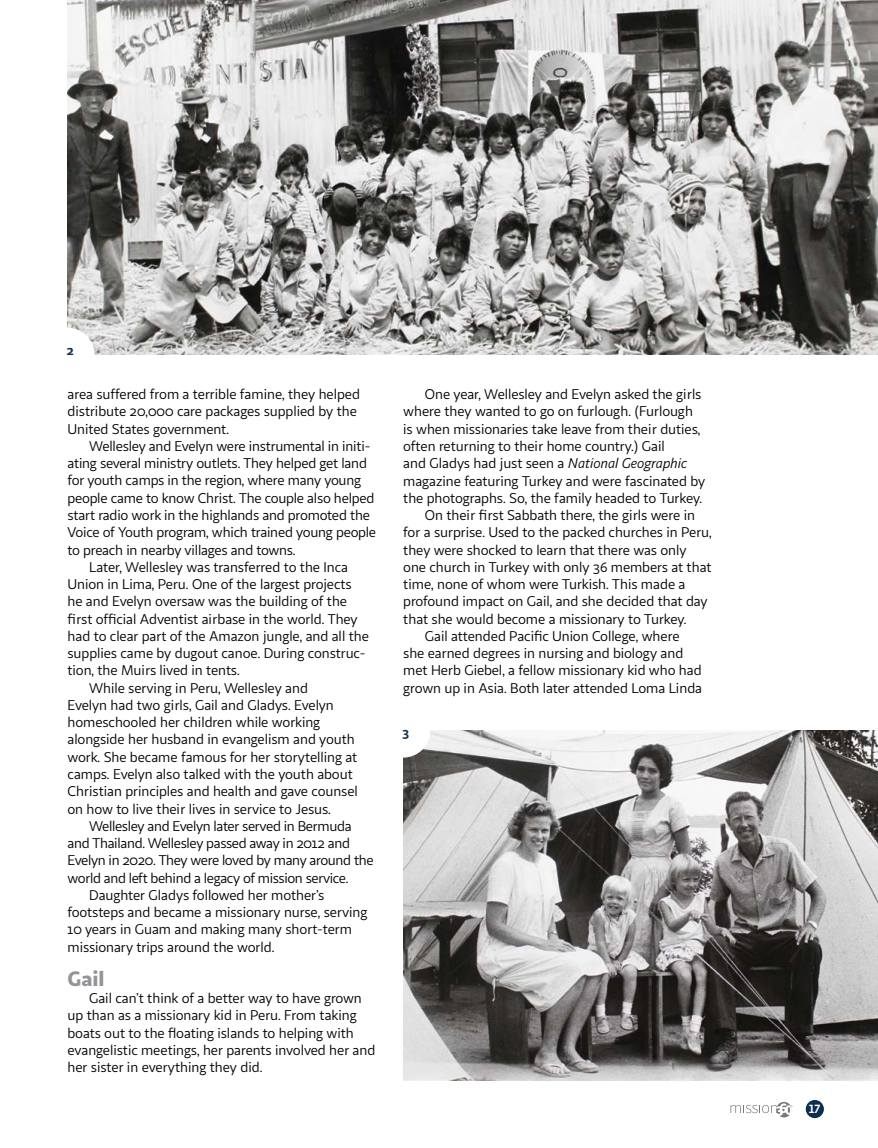
<style>
.page{position:relative;width:878px;height:1148px;background:#fff}
.page>*{position:absolute;margin:0;border:0;box-sizing:border-box;transform-origin:0 0}
.t1{font:900 21px "Sana Sans";color:#929497}
.t2{font:14.25px/17.2px "Sana Sans";letter-spacing:-.01em;color:#000}
.t3{font:14.25px "Sana Sans";letter-spacing:-.03em;color:#000}
.t4{font:700 13.5px "Sana Sans";color:#0e2e51}
.t5{font:700 12px "Sana Sans";color:#fff}
.s1{font-style:italic}
</style>
<div class="page">
<div style="left:806px;top:1100px;width:17px;height:17px;background:#0e2e51;border-radius:50%"></div>
<div style="left:805px;top:1099px;width:18px;height:19px;border:2px solid #0e2e51;border-radius:50%"></div>
<svg style="left:730px;top:1102px;width:62px;height:15px"></svg>
<img style="left:68px;top:0;width:810px;height:355px">
<img style="left:403px;top:730px;width:475px;height:350px">
<div style="left:40px;top:328px;width:54px;height:54px;background:#fff;border-radius:50%"></div>
<div style="left:376px;top:703px;width:54px;height:54px;background:#fff;border-radius:50%"></div>
<p class="t4" style="left:66px;top:341px;width:9px">2</p>
<p class="t2" style="left:68px;top:386px;width:294px">area suffered from a terrible famine, they helped distribute 20,000 care packages supplied by the<br>United States government.</p>
<p class="t2" style="left:89px;top:437px;width:283px">Wellesley and Evelyn were instrumental in initi-</p>
<p class="t2" style="left:68px;top:455px;width:301px">ating several ministry outlets. They helped get land</p>
<p class="t2" style="left:68px;top:472px;width:295px">for youth camps in the region, where many young</p>
<p class="t2" style="left:68px;top:489px;width:308px">people came to know Christ. The couple also helped</p>
<p class="t2" style="left:68px;top:506px;width:304px">start radio work in the highlands and promoted the</p>
<p class="t2" style="left:68px;top:524px;width:310px">Voice of Youth program, which trained young people</p>
<p class="t2" style="left:68px;top:541px;width:229px">to preach in nearby villages and towns.</p>
<p class="t2" style="left:89px;top:558px;width:260px">Later, Wellesley was transferred to the Inca</p>
<p class="t2" style="left:68px;top:575px;width:285px">Union in Lima, Peru. One of the largest projects</p>
<p class="t2" style="left:68px;top:593px;width:281px">he and Evelyn oversaw was the building of the</p>
<p class="t2" style="left:68px;top:610px;width:292px">first official Adventist airbase in the world. They</p>
<p class="t2" style="left:68px;top:627px;width:303px">had to clear part of the Amazon jungle, and all the</p>
<p class="t2" style="left:68px;top:644px;width:299px">supplies came by dugout canoe. During construc-</p>
<p class="t2" style="left:68px;top:662px;width:174px">tion, the Muirs lived in tents.</p>
<p class="t2" style="left:89px;top:679px;width:220px">While serving in Peru, Wellesley and</p>
<p class="t2" style="left:68px;top:696px;width:268px">Evelyn had two girls, Gail and Gladys. Evelyn</p>
<p class="t2" style="left:68px;top:713px;width:254px">homeschooled her children while working</p>
<p class="t2" style="left:68px;top:731px;width:289px">alongside her husband in evangelism and youth</p>
<p class="t2" style="left:68px;top:748px;width:291px">work. She became famous for her storytelling at</p>
<p class="t2" style="left:68px;top:765px;width:287px">camps. Evelyn also talked with the youth about</p>
<p class="t2" style="left:68px;top:782px;width:292px">Christian principles and health and gave counsel</p>
<p class="t2" style="left:68px;top:800px;width:265px">on how to live their lives in service to Jesus.</p>
<p class="t2" style="left:89px;top:817px;width:264px">Wellesley and Evelyn later served in Bermuda</p>
<p class="t2" style="left:68px;top:834px;width:284px">and Thailand. Wellesley passed away in 2012 and</p>
<p class="t3" style="left:68px;top:851px;width:307px">Evelyn in 2020. They were loved by many around the</p>
<p class="t2" style="left:68px;top:869px;width:282px">world and left behind a legacy of mission service.</p>
<p class="t2" style="left:89px;top:886px;width:237px">Daughter Gladys followed her mother’s</p>
<p class="t2" style="left:68px;top:903px;width:301px">footsteps and became a missionary nurse, serving</p>
<p class="t2" style="left:68px;top:921px;width:286px">10 years in Guam and making many short-term</p>
<p class="t2" style="left:68px;top:938px;width:208px">missionary trips around the world.</p>
<h1 class="t1" style="left:68px;top:964px;width:39px">Gail</h1>
<p class="t2" style="left:67px;top:989px;width:309px;text-indent:22px">Gail can’t think of a better way to have grown up than as a missionary kid in Peru. From taking boats out to the floating islands to helping with evangelistic meetings, her parents involved her and her sister in everything they did.</p>
<p class="t2" style="left:425px;top:386px;width:278px">One year, Wellesley and Evelyn asked the girls</p>
<p class="t2" style="left:403px;top:403px;width:291px">where they wanted to go on furlough. (Furlough</p>
<p class="t2" style="left:403px;top:420px;width:299px">is when missionaries take leave from their duties,</p>
<p class="t2" style="left:403px;top:437px;width:263px">often returning to their home country.) Gail</p>
<p class="t2" style="left:403px;top:455px;width:285px">and Gladys had just seen a <span class="s1">National Geographic</span></p>
<p class="t2" style="left:403px;top:472px;width:303px">magazine featuring Turkey and were fascinated by</p>
<p class="t2" style="left:403px;top:489px;width:300px">the photographs. So, the family headed to Turkey.</p>
<p class="t2" style="left:425px;top:506px;width:272px">On their first Sabbath there, the girls were in</p>
<p class="t2" style="left:403px;top:524px;width:310px">for a surprise. Used to the packed churches in Peru,</p>
<p class="t2" style="left:403px;top:541px;width:285px">they were shocked to learn that there was only</p>
<p class="t2" style="left:403px;top:558px;width:310px">one church in Turkey with only 36 members at that</p>
<p class="t2" style="left:403px;top:575px;width:284px">time, none of whom were Turkish. This made a</p>
<p class="t2" style="left:403px;top:593px;width:306px">profound impact on Gail, and she decided that day</p>
<p class="t2" style="left:403px;top:610px;width:285px">that she would become a missionary to Turkey.</p>
<p class="t2" style="left:425px;top:627px;width:256px">Gail attended Pacific Union College, where</p>
<p class="t2" style="left:403px;top:644px;width:281px">she earned degrees in nursing and biology and</p>
<p class="t2" style="left:403px;top:662px;width:300px">met Herb Giebel, a fellow missionary kid who had</p>
<p class="t2" style="left:403px;top:679px;width:300px">grown up in Asia. Both later attended Loma Linda</p>
<p class="t4" style="left:402px;top:724px;width:9px">3</p>
<p class="t5" style="left:808px;top:1101px;width:13px">17</p>
</div>
